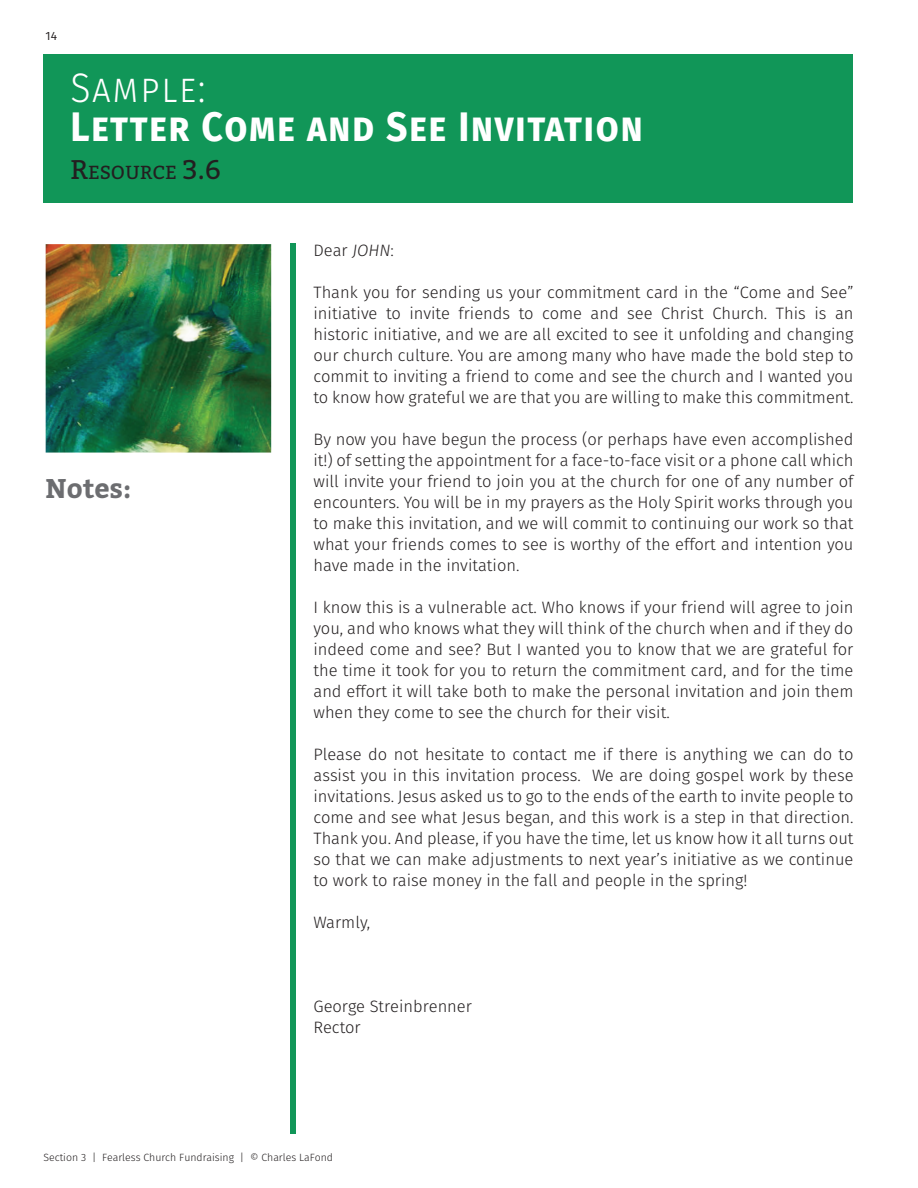
<style>
.page{position:relative;width:918px;height:1188px;background:#fff}
.page>*{position:absolute;margin:0;border:0;box-sizing:border-box;transform-origin:0 0}
.Page_Headers{font:700 41.25px "Fira Sans";letter-spacing:.04em;color:#fff;scale:.91 1}
.Page_Headers-2{font:300 41.25px "Fira Sans";letter-spacing:.04em;color:#fff;scale:.91 1}
.Notes{font:700 27px "Bitter";color:#6c6d70}
.Page_Headers-3{font:18.9px "Bitter";color:#231f20}
.Body_Text{font:300 16.5px/21px "Fira Sans";color:#231f20;text-align:justify}
.t1{font:12px "Fira Sans";color:#231f20}
.Footer_Right{font:300 10.5px "Fira Sans";color:#231f20}
.s1{font-size:27px}
.s2{font-style:italic}
</style>
<div class="page">
<div style="left:44px;top:54px;width:810px;height:148px;background:#119658"></div>
<div style="left:290px;top:243px;width:6px;height:891px;background:#119658"></div>
<img style="left:46px;top:244px;width:225px;height:209px">
<p class="t1" style="left:46px;top:27px;width:13px">14</p>
<p class="Page_Headers-2" style="left:70px;top:59px;width:150px">Sample:</p>
<p class="Page_Headers" style="left:70px;top:92px;width:631px">Letter Come and See Invitation</p>
<p class="Page_Headers-3" style="left:70px;top:158px;width:152px"><span class="s1">R</span>ESOURCE <span class="s1">3.6</span></p>
<p class="Notes" style="left:46px;top:468px;width:87px">Notes:</p>
<p class="Body_Text" style="left:314px;top:240px;width:82px">Dear <span class="s2">JOHN</span>:</p>
<p class="Body_Text" style="left:314px;top:282px;width:542px">Thank you for sending us your commitment card in the “Come and See” initiative to invite friends to come and see Christ Church. This is an historic initiative, and we are all excited to see it unfolding and changing our church culture. You are among many who have made the bold step to commit to inviting a friend to come and see the church and I wanted you to know how grateful we are that you are willing to make this commitment.</p>
<p class="Body_Text" style="left:314px;top:429px;width:542px">By now you have begun the process (or perhaps have even accomplished it!) of setting the appointment for a face-to-face visit or a phone call which will invite your friend to join you at the church for one of any number of encounters. You will be in my prayers as the Holy Spirit works through you to make this invitation, and we will commit to continuing our work so that what your friends comes to see is worthy of the effort and intention you have made in the invitation.</p>
<p class="Body_Text" style="left:314px;top:597px;width:542px">I know this is a vulnerable act. Who knows if your friend will agree to join you, and who knows what they will think of the church when and if they do indeed come and see? But I wanted you to know that we are grateful for the time it took for you to return the commitment card, and for the time and effort it will take both to make the personal invitation and join them when they come to see the church for their visit.</p>
<p class="Body_Text" style="left:314px;top:744px;width:542px">Please do not hesitate to contact me if there is anything we can do to assist you in this invitation process. We are doing gospel work by these invitations. Jesus asked us to go to the ends of the earth to invite people to come and see what Jesus began, and this work is a step in that direction.<br>Thank you. And please, if you have the time, let us know how it all turns out so that we can make adjustments to next year’s initiative as we continue to work to raise money in the fall and people in the spring!</p>
<p class="Body_Text" style="left:314px;top:912px;width:58px">Warmly,</p>
<p class="Body_Text" style="left:314px;top:996px;width:160px">George Streinbrenner</p>
<p class="Body_Text" style="left:314px;top:1017px;width:49px">Rector</p>
<p class="Footer_Right" style="left:44px;top:1150px;width:291px">Section 3 | Fearless Church Fundraising | © Charles LaFond</p>
</div>
